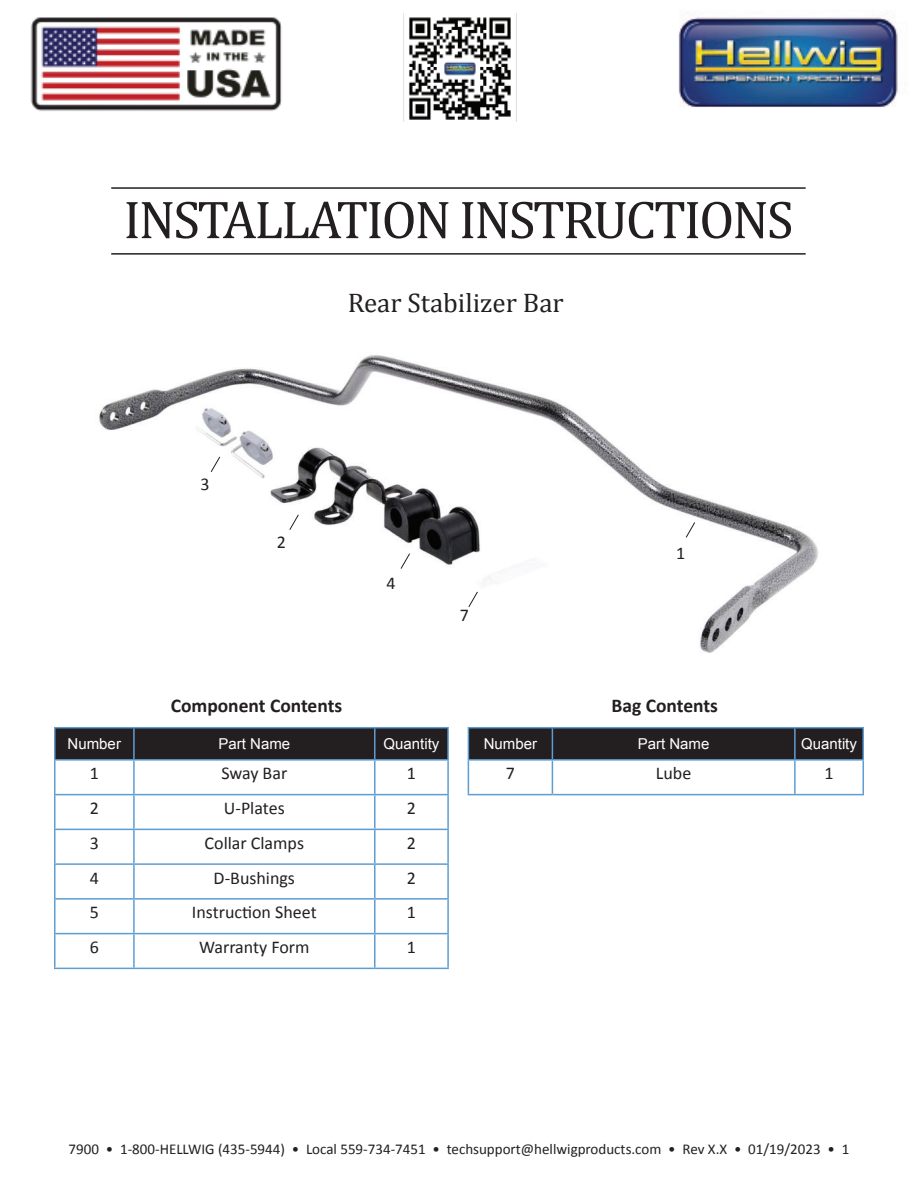
<style>
.page{position:relative;width:918px;height:1188px;background:#fff}
.page>*{position:absolute;margin:0;border:0;box-sizing:border-box;transform-origin:0 0}
.t1{font:54px "Cambria";letter-spacing:-.04em;color:#231f20}
.t2{font:27px "Cambria";color:#231f20}
.t3{font:700 19.5px "Calibri";color:#231f20}
.t4{font:18px "Calibri";color:#231f20}
.t5{font:15px "Calibri";color:#231f20}
.t6{font:15px "Arial";color:#fff}
</style>
<div class="page">
<img style="left:678px;top:10px;width:220px;height:97px">
<img style="left:99px;top:355px;width:719px;height:298px">
<img style="left:30px;top:17px;width:252px;height:94px">
<img style="left:403px;top:13px;width:114px;height:109px">
<hr style="left:111px;top:187px;width:695px;height:2px;background:#231f20">
<hr style="left:111px;top:253px;width:695px;height:2px;background:#231f20">
<div style="left:56px;top:728px;width:391px;height:31px;background:#231f20"></div>
<hr style="left:54px;top:761px;width:2px;height:33px;background:#5d9dd2">
<hr style="left:133px;top:761px;width:2px;height:33px;background:#5d9dd2">
<hr style="left:374px;top:761px;width:2px;height:33px;background:#5d9dd2">
<hr style="left:447px;top:761px;width:2px;height:33px;background:#5d9dd2">
<hr style="left:54px;top:794px;width:80px;height:1px;background:#5d9dd2">
<hr style="left:54px;top:795px;width:2px;height:34px;background:#5d9dd2">
<hr style="left:134px;top:794px;width:241px;height:1px;background:#5d9dd2">
<hr style="left:133px;top:795px;width:2px;height:34px;background:#5d9dd2">
<hr style="left:375px;top:794px;width:74px;height:1px;background:#5d9dd2">
<hr style="left:374px;top:795px;width:2px;height:34px;background:#5d9dd2">
<hr style="left:447px;top:795px;width:2px;height:34px;background:#5d9dd2">
<hr style="left:54px;top:829px;width:80px;height:1px;background:#5d9dd2">
<hr style="left:54px;top:830px;width:2px;height:33px;background:#5d9dd2">
<hr style="left:134px;top:829px;width:241px;height:1px;background:#5d9dd2">
<hr style="left:133px;top:830px;width:2px;height:33px;background:#5d9dd2">
<hr style="left:375px;top:829px;width:74px;height:1px;background:#5d9dd2">
<hr style="left:374px;top:830px;width:2px;height:33px;background:#5d9dd2">
<hr style="left:447px;top:830px;width:2px;height:33px;background:#5d9dd2">
<hr style="left:54px;top:863px;width:80px;height:2px;background:#5d9dd2">
<hr style="left:54px;top:865px;width:2px;height:33px;background:#5d9dd2">
<hr style="left:134px;top:863px;width:241px;height:2px;background:#5d9dd2">
<hr style="left:133px;top:865px;width:2px;height:33px;background:#5d9dd2">
<hr style="left:375px;top:863px;width:74px;height:2px;background:#5d9dd2">
<hr style="left:374px;top:865px;width:2px;height:33px;background:#5d9dd2">
<hr style="left:447px;top:865px;width:2px;height:33px;background:#5d9dd2">
<hr style="left:54px;top:898px;width:80px;height:2px;background:#5d9dd2">
<hr style="left:54px;top:900px;width:2px;height:33px;background:#5d9dd2">
<hr style="left:134px;top:898px;width:241px;height:2px;background:#5d9dd2">
<hr style="left:133px;top:900px;width:2px;height:33px;background:#5d9dd2">
<hr style="left:375px;top:898px;width:74px;height:2px;background:#5d9dd2">
<hr style="left:374px;top:900px;width:2px;height:33px;background:#5d9dd2">
<hr style="left:447px;top:900px;width:2px;height:33px;background:#5d9dd2">
<hr style="left:54px;top:933px;width:80px;height:1px;background:#5d9dd2">
<hr style="left:54px;top:934px;width:2px;height:34px;background:#5d9dd2">
<hr style="left:134px;top:933px;width:241px;height:1px;background:#5d9dd2">
<hr style="left:133px;top:934px;width:2px;height:34px;background:#5d9dd2">
<hr style="left:375px;top:933px;width:74px;height:1px;background:#5d9dd2">
<hr style="left:374px;top:934px;width:2px;height:34px;background:#5d9dd2">
<hr style="left:447px;top:934px;width:2px;height:34px;background:#5d9dd2">
<hr style="left:54px;top:968px;width:80px;height:1px;background:#5d9dd2">
<hr style="left:134px;top:968px;width:241px;height:1px;background:#5d9dd2">
<hr style="left:375px;top:968px;width:74px;height:1px;background:#5d9dd2">
<hr style="left:54px;top:727px;width:80px;height:1px;background:#5d9dd2">
<hr style="left:54px;top:728px;width:2px;height:31px;background:#5d9dd2">
<hr style="left:134px;top:727px;width:241px;height:1px;background:#5d9dd2">
<hr style="left:133px;top:728px;width:2px;height:31px;background:#5d9dd2">
<hr style="left:375px;top:727px;width:74px;height:1px;background:#5d9dd2">
<hr style="left:374px;top:728px;width:2px;height:31px;background:#5d9dd2">
<hr style="left:447px;top:728px;width:2px;height:31px;background:#5d9dd2">
<hr style="left:54px;top:759px;width:80px;height:2px;background:#5d9dd2">
<hr style="left:134px;top:759px;width:241px;height:2px;background:#5d9dd2">
<hr style="left:375px;top:759px;width:74px;height:2px;background:#5d9dd2">
<div style="left:469px;top:728px;width:393px;height:31px;background:#231f20"></div>
<hr style="left:468px;top:761px;width:1px;height:33px;background:#5d9dd2">
<hr style="left:552px;top:761px;width:1px;height:33px;background:#5d9dd2">
<hr style="left:794px;top:761px;width:2px;height:33px;background:#5d9dd2">
<hr style="left:862px;top:761px;width:2px;height:33px;background:#5d9dd2">
<hr style="left:468px;top:794px;width:84px;height:1px;background:#5d9dd2">
<hr style="left:552px;top:794px;width:243px;height:1px;background:#5d9dd2">
<hr style="left:795px;top:794px;width:69px;height:1px;background:#5d9dd2">
<hr style="left:468px;top:727px;width:84px;height:1px;background:#5d9dd2">
<hr style="left:468px;top:728px;width:1px;height:31px;background:#5d9dd2">
<hr style="left:552px;top:727px;width:243px;height:1px;background:#5d9dd2">
<hr style="left:552px;top:728px;width:1px;height:31px;background:#5d9dd2">
<hr style="left:795px;top:727px;width:69px;height:1px;background:#5d9dd2">
<hr style="left:794px;top:728px;width:2px;height:31px;background:#5d9dd2">
<hr style="left:862px;top:728px;width:2px;height:31px;background:#5d9dd2">
<hr style="left:468px;top:759px;width:84px;height:2px;background:#5d9dd2">
<hr style="left:552px;top:759px;width:243px;height:2px;background:#5d9dd2">
<hr style="left:795px;top:759px;width:69px;height:2px;background:#5d9dd2">
<svg style="left:685px;top:521px;width:11px;height:17px"></svg>
<svg style="left:210px;top:456px;width:11px;height:17px"></svg>
<svg style="left:468px;top:591px;width:10px;height:17px"></svg>
<svg style="left:400px;top:553px;width:11px;height:17px"></svg>
<svg style="left:289px;top:514px;width:10px;height:17px"></svg>
<h1 class="t1" style="left:123px;top:188px;width:672px">INSTALLATION INSTRUCTIONS</h1>
<p class="t4" style="left:201px;top:473px;width:11px">3</p>
<h2 class="t2" style="left:348px;top:287px;width:217px">Rear Stabilizer Bar</h2>
<p class="t4" style="left:277px;top:531px;width:11px">2</p>
<p class="t4" style="left:387px;top:572px;width:11px">4</p>
<p class="t4" style="left:460px;top:603px;width:11px">7</p>
<p class="t4" style="left:676px;top:542px;width:11px">1</p>
<h3 class="t3" style="left:171px;top:694px;width:173px">Component Contents</h3>
<h3 class="t3" style="left:612px;top:694px;width:108px">Bag Contents</h3>
<p class="t6" style="left:68px;top:734px;width:55px">Number</p>
<p class="t6" style="left:219px;top:734px;width:73px">Part Name</p>
<p class="t6" style="left:384px;top:734px;width:57px">Quantity</p>
<p class="t4" style="left:90px;top:762px;width:11px">1</p>
<p class="t4" style="left:221px;top:762px;width:67px">Sway Bar</p>
<p class="t4" style="left:407px;top:762px;width:11px">1</p>
<p class="t4" style="left:90px;top:797px;width:11px">2</p>
<p class="t4" style="left:224px;top:797px;width:62px">U-Plates</p>
<p class="t4" style="left:407px;top:797px;width:11px">2</p>
<p class="t4" style="left:90px;top:832px;width:11px">3</p>
<p class="t4" style="left:205px;top:832px;width:101px">Collar Clamps</p>
<p class="t4" style="left:407px;top:832px;width:11px">2</p>
<p class="t4" style="left:90px;top:866px;width:11px">4</p>
<p class="t4" style="left:214px;top:866px;width:83px">D-Bushings</p>
<p class="t4" style="left:407px;top:866px;width:11px">2</p>
<p class="t4" style="left:90px;top:901px;width:11px">5</p>
<p class="t4" style="left:192px;top:901px;width:126px">Instruction Sheet</p>
<p class="t4" style="left:407px;top:901px;width:11px">1</p>
<p class="t4" style="left:90px;top:936px;width:11px">6</p>
<p class="t4" style="left:199px;top:936px;width:112px">Warranty Form</p>
<p class="t4" style="left:407px;top:936px;width:11px">1</p>
<p class="t6" style="left:484px;top:734px;width:55px">Number</p>
<p class="t6" style="left:638px;top:734px;width:73px">Part Name</p>
<p class="t6" style="left:801px;top:734px;width:57px">Quantity</p>
<p class="t4" style="left:506px;top:762px;width:11px">7</p>
<p class="t4" style="left:656px;top:762px;width:37px">Lube</p>
<p class="t4" style="left:824px;top:762px;width:11px">1</p>
<p class="t5" style="left:69px;top:1140px;width:782px">7900 • 1-800-HELLWIG (435-5944) • Local 559-734-7451 • techsupport@hellwigproducts.com • Rev X.X • 01/19/2023 • 1</p>
</div>
